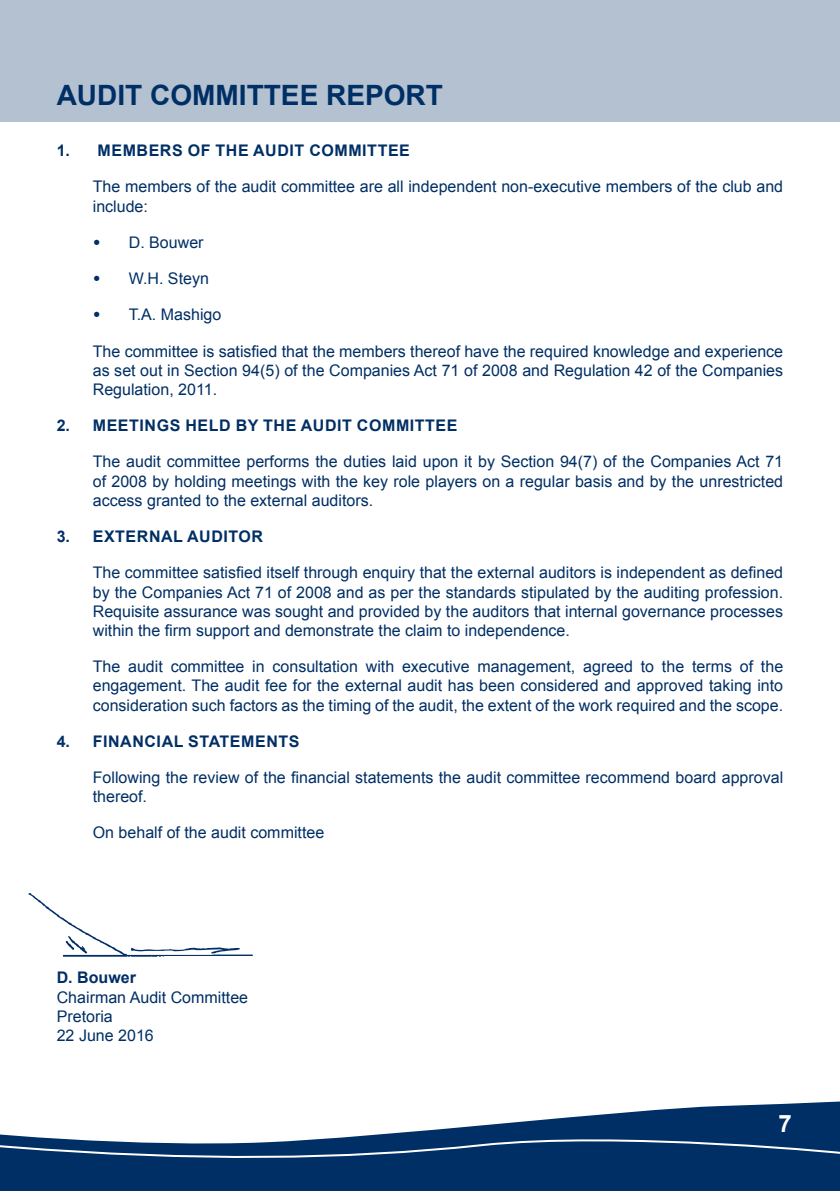
<style>
.page{position:relative;width:840px;height:1191px;background:#fff}
.page>*{position:absolute;margin:0;border:0;box-sizing:border-box;transform-origin:0 0}
.t1{font:700 28px "Arial";color:#002f65}
.t2{font:700 24px "Arial";color:#fff}
.t3{font:16px/19.2px "Arial";color:#002f65;text-align:justify}
.t4{font:700 16px "Arial";letter-spacing:.035em;color:#002f65}
.s1{font-weight:900}
</style>
<div class="page">
<svg style="left:0;top:1101px;width:839px;height:90px"></svg>
<svg style="left:0;top:1128px;width:839px;height:35px"></svg>
<div style="left:0;top:0;width:839px;height:122px;background:#b3c1d1"></div>
<svg style="left:28px;top:893px;width:225px;height:64px"></svg>
<h1 class="t1" style="left:57px;top:76px;width:387px">AUDIT COMMITTEE REPORT</h1>
<p class="t4" style="left:57px;top:139px;width:354px">1. MEMBERS OF THE AUDIT COMMITTEE</p>
<p class="t3" style="left:93px;top:177px;width:691px">The members of the audit committee are all independent non-executive members of the club and include:</p>
<p class="t3" style="left:93px;top:233px;width:112px"><span class="s1">•</span> D. Bouwer</p>
<p class="t3" style="left:93px;top:269px;width:118px"><span class="s1">•</span> W.H. Steyn</p>
<p class="t3" style="left:93px;top:305px;width:130px"><span class="s1">•</span> T.A. Mashigo</p>
<p class="t3" style="left:93px;top:341px;width:691px">The committee is satisfied that the members thereof have the required knowledge and experience as set out in Section 94(5) of the Companies Act 71 of 2008 and Regulation 42 of the Companies Regulation, 2011.</p>
<p class="t4" style="left:57px;top:414px;width:402px">2. MEETINGS HELD BY THE AUDIT COMMITTEE</p>
<p class="t3" style="left:93px;top:452px;width:691px">The audit committee performs the duties laid upon it by Section 94(7) of the Companies Act 71 of 2008 by holding meetings with the key role players on a regular basis and by the unrestricted access granted to the external auditors.</p>
<p class="t4" style="left:57px;top:525px;width:208px">3. EXTERNAL AUDITOR</p>
<p class="t3" style="left:93px;top:563px;width:691px">The committee satisfied itself through enquiry that the external auditors is independent as defined by the Companies Act 71 of 2008 and as per the standards stipulated by the auditing profession.<br>Requisite assurance was sought and provided by the auditors that internal governance processes within the firm support and demonstrate the claim to independence.</p>
<p class="t3" style="left:93px;top:657px;width:691px">The audit committee in consultation with executive management, agreed to the terms of the engagement. The audit fee for the external audit has been considered and approved taking into consideration such factors as the timing of the audit, the extent of the work required and the scope.</p>
<p class="t4" style="left:57px;top:730px;width:244px">4. FINANCIAL STATEMENTS</p>
<p class="t3" style="left:93px;top:767px;width:691px">Following the review of the financial statements the audit committee recommend board approval thereof.</p>
<p class="t3" style="left:93px;top:823px;width:233px">On behalf of the audit committee</p>
<p class="t4" style="left:57px;top:966px;width:81px">D. Bouwer</p>
<p class="t3" style="left:57px;top:987px;width:193px;text-align:left">Chairman Audit Committee<br>Pretoria<br>22 June 2016</p>
<h2 class="t2" style="left:778px;top:1106px;width:15px">7</h2>
</div>
